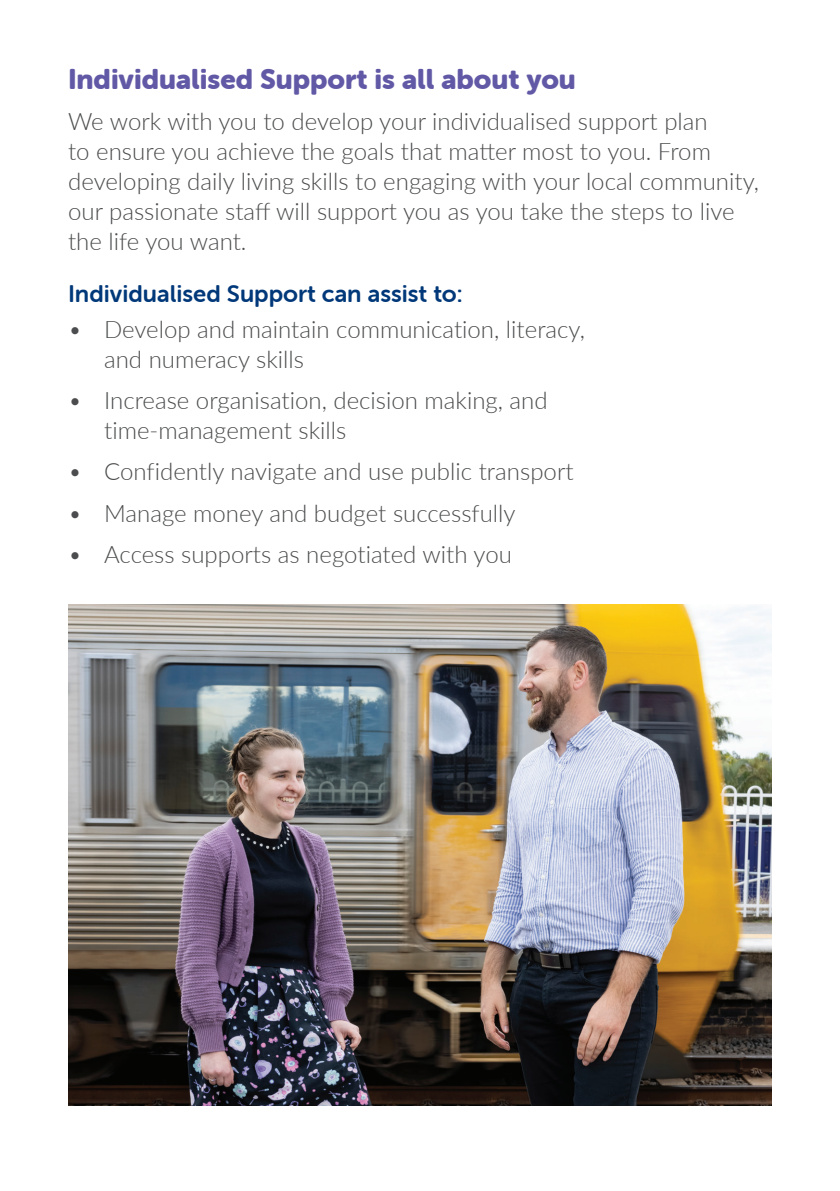
<style>
.page{position:relative;width:840px;height:1191px;background:#fff}
.page>*{position:absolute;margin:0;border:0;box-sizing:border-box;transform-origin:0 0}
.Heading{font:28px "Museo Sans Rounded 900";color:#6259a6}
.Body_copy{font:300 24px/30px "Lato";color:#4b4c4d}
.Sub_Heading{font:24px "Museo Sans Rounded 700";color:#013879}
</style>
<div class="page">
<img style="left:68px;top:604px;width:703px;height:502px">
<p class="Heading" style="left:68px;top:63px;width:509px">Individualised Support is all about you</p>
<p class="Body_copy" style="left:68px;top:106px;width:692px">We work with you to develop your individualised support plan<br>to ensure you achieve the goals that matter most to you. From developing daily living skills to engaging with your local community, our passionate staff will support you as you take the steps to live the life you want.</p>
<p class="Sub_Heading" style="left:68px;top:280px;width:396px">Individualised Support can assist to:</p>
<p class="Body_copy" style="left:104px;top:313px;width:482px;text-indent:-36px">• Develop and maintain communication, literacy, and numeracy skills</p>
<p class="Body_copy" style="left:104px;top:384px;width:445px;text-indent:-36px">• Increase organisation, decision making, and time-management skills</p>
<p class="Body_copy" style="left:68px;top:456px;width:507px">• Confidently navigate and use public transport</p>
<p class="Body_copy" style="left:68px;top:497px;width:449px">• Manage money and budget successfully</p>
<p class="Body_copy" style="left:68px;top:538px;width:445px">• Access supports as negotiated with you</p>
</div>
